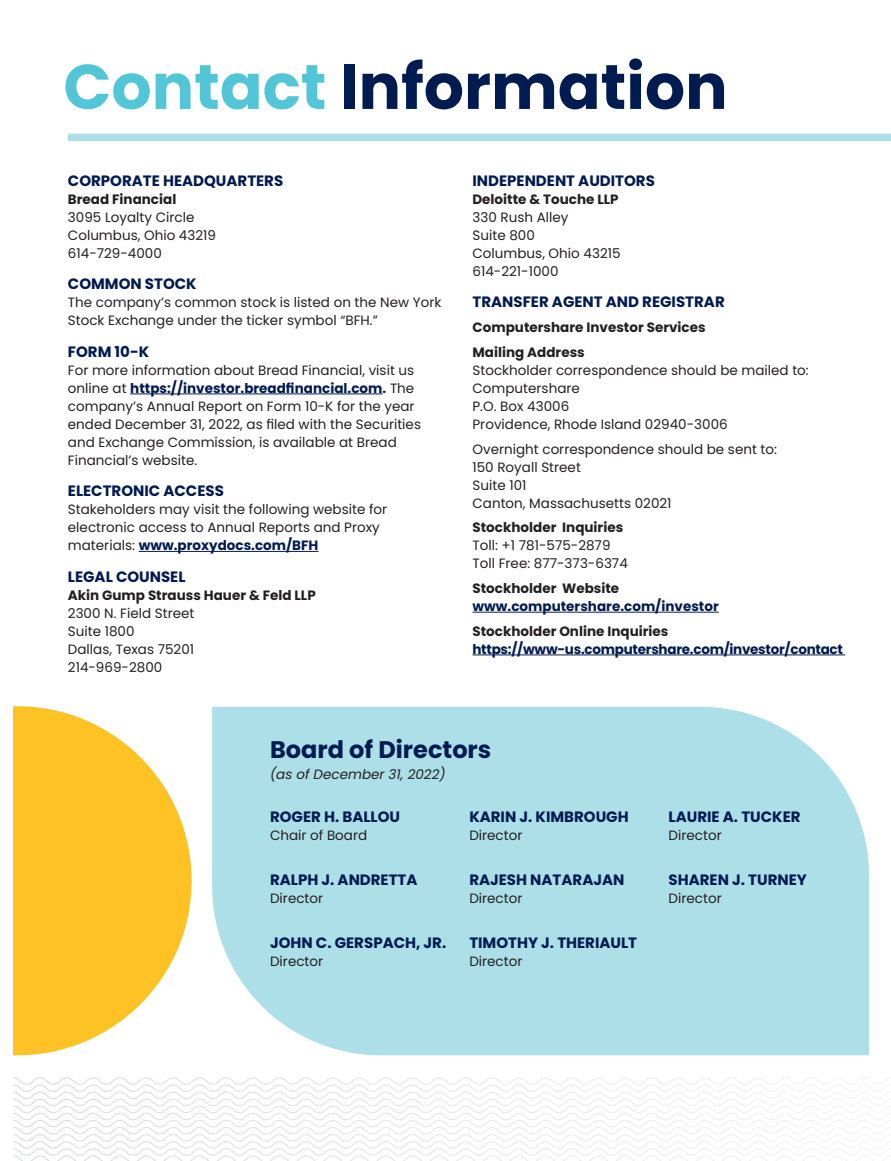
<style>
.page{position:relative;width:891px;height:1161px;background:#fff}
.page>*{position:absolute;margin:0;border:0;box-sizing:border-box;transform-origin:0 0}
.t1{font:700 63px "Poppins";color:#001b50}
.t2{font:700 24px "Poppins";color:#001b50}
.t3{font:700 15px "Poppins";color:#001b50}
.t4{font:13.5px/18px "Poppins";color:#231f20}
.t5{font:700 13.5px/24.8px "Poppins";color:#231f20}
.t6{font:700 13.5px "Poppins";letter-spacing:-.02em;color:#001b50}
.t7{font:700 13.5px "Poppins";color:#001b50}
.t8{font:italic 13.5px "Poppins";color:#231f20}
.s1{color:#52c5d6}
.s2{font-weight:700;color:#001b50}
.s3{font-weight:700}
</style>
<div class="page">
<svg style="left:13px;top:1077px;width:878px;height:84px"></svg>
<div style="left:212px;top:707px;width:657px;height:348px;background:#addfe9"></div>
<hr style="left:130px;top:394px;width:253px;height:1px;background:#001b50">
<hr style="left:139px;top:551px;width:179px;height:1px;background:#001b50">
<hr style="left:472px;top:612px;width:247px;height:1px;background:#001b50">
<hr style="left:472px;top:655px;width:373px;height:1px;background:#001b50">
<div style="left:68px;top:134px;width:823px;height:7px;background:#addfe9"></div>
<svg style="left:14px;top:706px;width:178px;height:349px;fill:#fec224"></svg>
<h1 class="t1" style="left:63px;top:50px;width:666px"><span class="s1">Contact</span> Information</h1>
<p class="t3" style="left:68px;top:172px;width:217px">CORPORATE HEADQUARTERS</p>
<p class="t5" style="left:68px;top:187px;width:110px">Bread Financial</p>
<p class="t4" style="left:68px;top:208px;width:150px">3095 Loyalty Circle<br>Columbus, Ohio 43219<br>614-729-4000</p>
<p class="t3" style="left:68px;top:275px;width:130px">COMMON STOCK</p>
<p class="t4" style="left:68px;top:294px;width:375px">The company’s common stock is listed on the New York<br>Stock Exchange under the ticker symbol “BFH.”</p>
<p class="t3" style="left:68px;top:343px;width:83px">FORM 10-K</p>
<p class="t4" style="left:68px;top:361px;width:355px">For more information about Bread Financial, visit us online at <span class="s2">https://investor.breadfinancial.com</span><span class="s3">.</span> The company’s Annual Report on Form 10-K for the year ended December 31, 2022, as filed with the Securities and Exchange Commission, is available at Bread Financial’s website.</p>
<p class="t3" style="left:68px;top:482px;width:158px">ELECTRONIC ACCESS</p>
<p class="t4" style="left:68px;top:501px;width:321px">Stakeholders may visit the following website for electronic access to Annual Reports and Proxy materials: <span class="s2">www.proxydocs.com/BFH</span></p>
<p class="t3" style="left:68px;top:568px;width:119px">LEGAL COUNSEL</p>
<p class="t5" style="left:68px;top:583px;width:249px">Akin Gump Strauss Hauer &amp; Feld LLP</p>
<p class="t4" style="left:68px;top:604px;width:128px">2300 N. Field Street<br>Suite 1800<br>Dallas, Texas 75201<br>214-969-2800</p>
<p class="t3" style="left:472px;top:172px;width:184px">INDEPENDENT AUDITORS</p>
<p class="t5" style="left:472px;top:187px;width:148px">Deloitte &amp; Touche LLP</p>
<p class="t4" style="left:472px;top:208px;width:150px">330 Rush Alley<br>Suite 800<br>Columbus, Ohio 43215<br>614-221-1000</p>
<p class="t3" style="left:472px;top:293px;width:254px">TRANSFER AGENT AND REGISTRAR</p>
<p class="t5" style="left:472px;top:315px;width:235px">Computershare Investor Services<br>Mailing Address</p>
<p class="t4" style="left:472px;top:361px;width:338px">Stockholder correspondence should be mailed to:<br>Computershare<br>P.O. Box 43006<br>Providence, Rhode Island 02940-3006</p>
<p class="t4" style="left:472px;top:440px;width:306px">Overnight correspondence should be sent to:<br>150 Royall Street<br>Suite 101<br>Canton, Massachusetts 02021</p>
<p class="t5" style="left:472px;top:515px;width:152px">Stockholder Inquiries</p>
<p class="t4" style="left:472px;top:537px;width:157px">Toll: +1 781-575-2879<br>Toll Free: 877-373-6374</p>
<p class="t5" style="left:472px;top:576px;width:148px">Stockholder Website</p>
<p class="t7" style="left:472px;top:599px;width:248px">www.computershare.com/investor</p>
<p class="t5" style="left:472px;top:619px;width:197px">Stockholder Online Inquiries</p>
<p class="t6" style="left:472px;top:641px;width:372px">https://www-us.computershare.com/investor/contact</p>
<h2 class="t2" style="left:270px;top:735px;width:223px">Board of Directors</h2>
<p class="t8" style="left:270px;top:766px;width:177px">(as of December 31, 2022)</p>
<p class="t3" style="left:270px;top:808px;width:132px">ROGER H. BALLOU</p>
<p class="t4" style="left:270px;top:827px;width:99px">Chair of Board</p>
<p class="t3" style="left:270px;top:871px;width:149px">RALPH J. ANDRETTA</p>
<p class="t4" style="left:270px;top:890px;width:55px">Director</p>
<p class="t3" style="left:270px;top:934px;width:178px">JOHN C. GERSPACH, JR.</p>
<p class="t4" style="left:270px;top:953px;width:55px">Director</p>
<p class="t3" style="left:469px;top:808px;width:161px">KARIN J. KIMBROUGH</p>
<p class="t4" style="left:469px;top:827px;width:55px">Director</p>
<p class="t3" style="left:469px;top:871px;width:157px">RAJESH NATARAJAN</p>
<p class="t4" style="left:469px;top:890px;width:55px">Director</p>
<p class="t3" style="left:469px;top:934px;width:169px">TIMOTHY J. THERIAULT</p>
<p class="t4" style="left:469px;top:953px;width:55px">Director</p>
<p class="t3" style="left:669px;top:808px;width:133px">LAURIE A. TUCKER</p>
<p class="t4" style="left:669px;top:827px;width:55px">Director</p>
<p class="t3" style="left:669px;top:871px;width:140px">SHAREN J. TURNEY</p>
<p class="t4" style="left:669px;top:890px;width:55px">Director</p>
</div>
